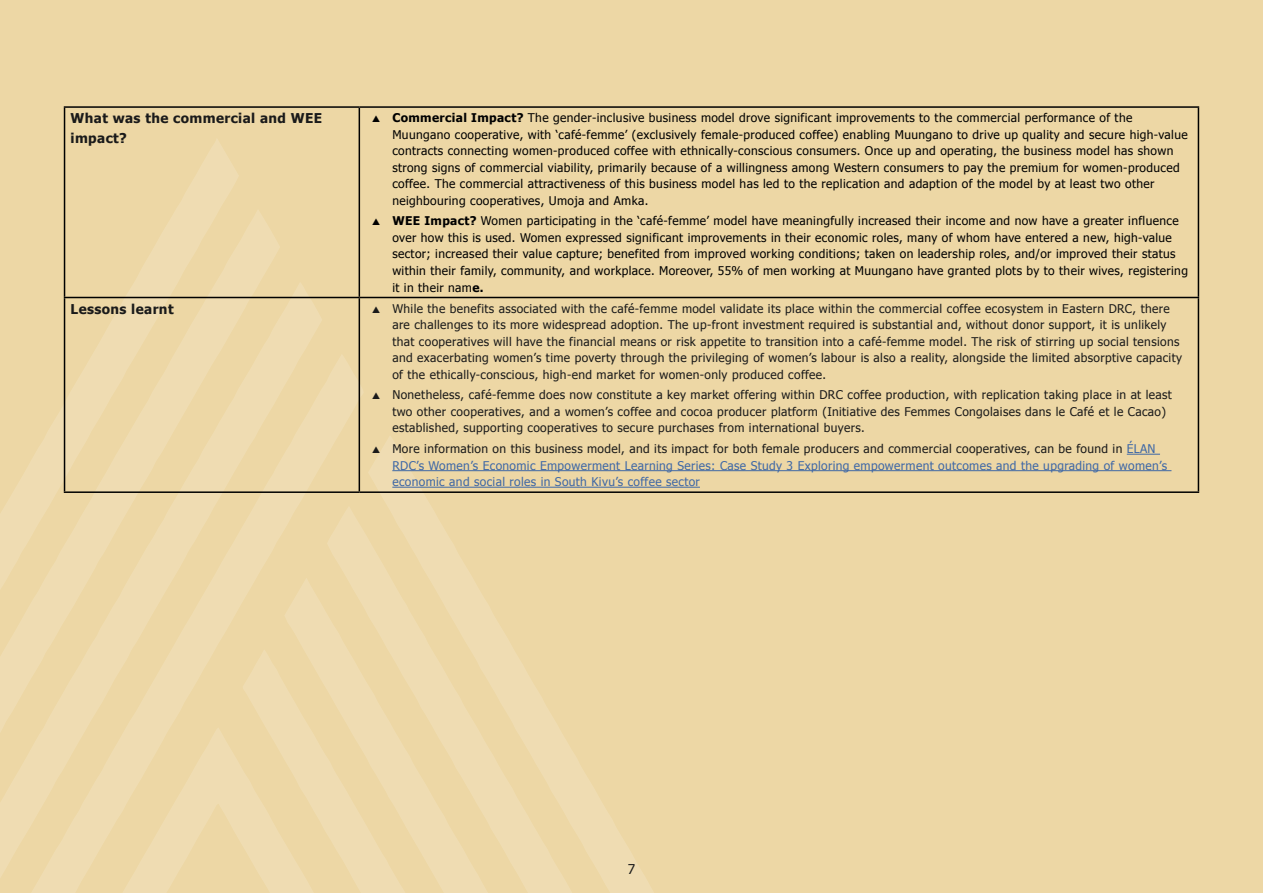
<style>
.page{position:relative;width:1263px;height:893px;background:#edd7a5}
.page>*{position:absolute;margin:0;border:0;box-sizing:border-box;transform-origin:0 0}
.t1{font:700 13.5px/19.5px "Tahoma";letter-spacing:.03em;color:#1a1a1a}
.t2{font:13.5px "Tahoma";color:#1a1a1a}
.t3{font:12px/16.5px "Tahoma";letter-spacing:.03em;color:#000}
.t4{font:12px/16.5px "Tahoma";letter-spacing:.03em;color:#1a1a1a}
.t5{font:12px/16.5px "Tahoma";letter-spacing:.03em;color:#3f68a5}
.s1{font-weight:700}
.s2{color:#1a1a1a}
</style>
<div class="page">
<svg style="left:63px;top:138px;width:176px;height:71px"></svg>
<svg style="left:63px;top:209px;width:217px;height:73px"></svg>
<svg style="left:63px;top:282px;width:259px;height:72px"></svg>
<svg style="left:0;top:354px;width:363px;height:523px"></svg>
<svg style="left:368px;top:436px;width:384px;height:70px"></svg>
<svg style="left:25px;top:727px;width:218px;height:166px"></svg>
<svg style="left:327px;top:506px;width:327px;height:387px"></svg>
<svg style="left:284px;top:578px;width:302px;height:315px"></svg>
<svg style="left:243px;top:649px;width:260px;height:244px;fill:#efdcb1"></svg>
<hr style="left:64px;top:106px;width:295px;height:2px;background:#000">
<hr style="left:64px;top:108px;width:1px;height:189px;background:#000">
<hr style="left:359px;top:106px;width:840px;height:2px;background:#000">
<hr style="left:359px;top:108px;width:1px;height:189px;background:#000">
<hr style="left:1198px;top:108px;width:1px;height:189px;background:#000">
<hr style="left:64px;top:297px;width:295px;height:1px;background:#000">
<hr style="left:64px;top:298px;width:1px;height:193px;background:#000">
<hr style="left:359px;top:297px;width:840px;height:1px;background:#000">
<hr style="left:359px;top:298px;width:1px;height:193px;background:#000">
<hr style="left:1198px;top:298px;width:1px;height:193px;background:#000">
<hr style="left:64px;top:491px;width:295px;height:2px;background:#000">
<hr style="left:359px;top:491px;width:840px;height:2px;background:#000">
<hr style="left:1127px;top:454px;width:33px;height:1px;background:#3f68a5">
<hr style="left:392px;top:470px;width:779px;height:1px;background:#3f68a5">
<hr style="left:392px;top:487px;width:308px;height:1px;background:#3f68a5">
<p class="t1" style="left:71px;top:108px;width:253px">What was the commercial and WEE impact?</p>
<p class="t3" style="left:392px;top:109px;width:797px;text-indent:-21px">▲ <span class="s1">Commercial Impact?</span> The gender-inclusive business model drove significant improvements to the commercial performance of the Muungano cooperative, with ‘café-femme’ (exclusively female-produced coffee) enabling Muungano to drive up quality and secure high-value contracts connecting women-produced coffee with ethnically-conscious consumers. Once up and operating, the business model has shown strong signs of commercial viability, primarily because of a willingness among Western consumers to pay the premium for women-produced coffee. The commercial attractiveness of this business model has led to the replication and adaption of the model by at least two other neighbouring cooperatives, Umoja and Amka.</p>
<p class="t3" style="left:392px;top:212px;width:797px;text-indent:-21px">▲ <span class="s1">WEE Impact?</span> Women participating in the ‘café-femme’ model have meaningfully increased their income and now have a greater influence over how this is used. Women expressed significant improvements in their economic roles, many of whom have entered a new, high-value sector; increased their value capture; benefited from improved working conditions; taken on leadership roles, and/or improved their status within their family, community, and workplace. Moreover, 55% of men working at Muungano have granted plots by to their wives, registering it in their nam<span class="s1">e.</span></p>
<p class="t1" style="left:71px;top:298px;width:105px">Lessons learnt</p>
<p class="t4" style="left:392px;top:299px;width:791px;text-indent:-21px">▲ While the benefits associated with the café-femme model validate its place within the commercial coffee ecosystem in Eastern DRC, there are challenges to its more widespread adoption. The up-front investment required is substantial and, without donor support, it is unlikely that cooperatives will have the financial means or risk appetite to transition into a café-femme model. The risk of stirring up social tensions and exacerbating women’s time poverty through the privileging of women’s labour is also a reality, alongside the limited absorptive capacity of the ethically-conscious, high-end market for women-only produced coffee.</p>
<p class="t4" style="left:392px;top:386px;width:781px;text-indent:-21px">▲ Nonetheless, café-femme does now constitute a key market offering within DRC coffee production, with replication taking place in at least two other cooperatives, and a women’s coffee and cocoa producer platform (Initiative des Femmes Congolaises dans le Café et le Cacao) established, supporting cooperatives to secure purchases from international buyers.</p>
<p class="t5" style="left:392px;top:440px;width:776px;text-indent:-21px"><span class="s2">▲ More information on this business model, and its impact for both female producers and commercial cooperatives, can be found in</span> ÉLAN<br>RDC’s Women’s Economic Empowerment Learning Series: Case Study 3 Exploring empowerment outcomes and the upgrading of women’s economic and social roles in South Kivu’s coffee sector</p>
<p class="t2" style="left:628px;top:860px;width:9px">7</p>
</div>
